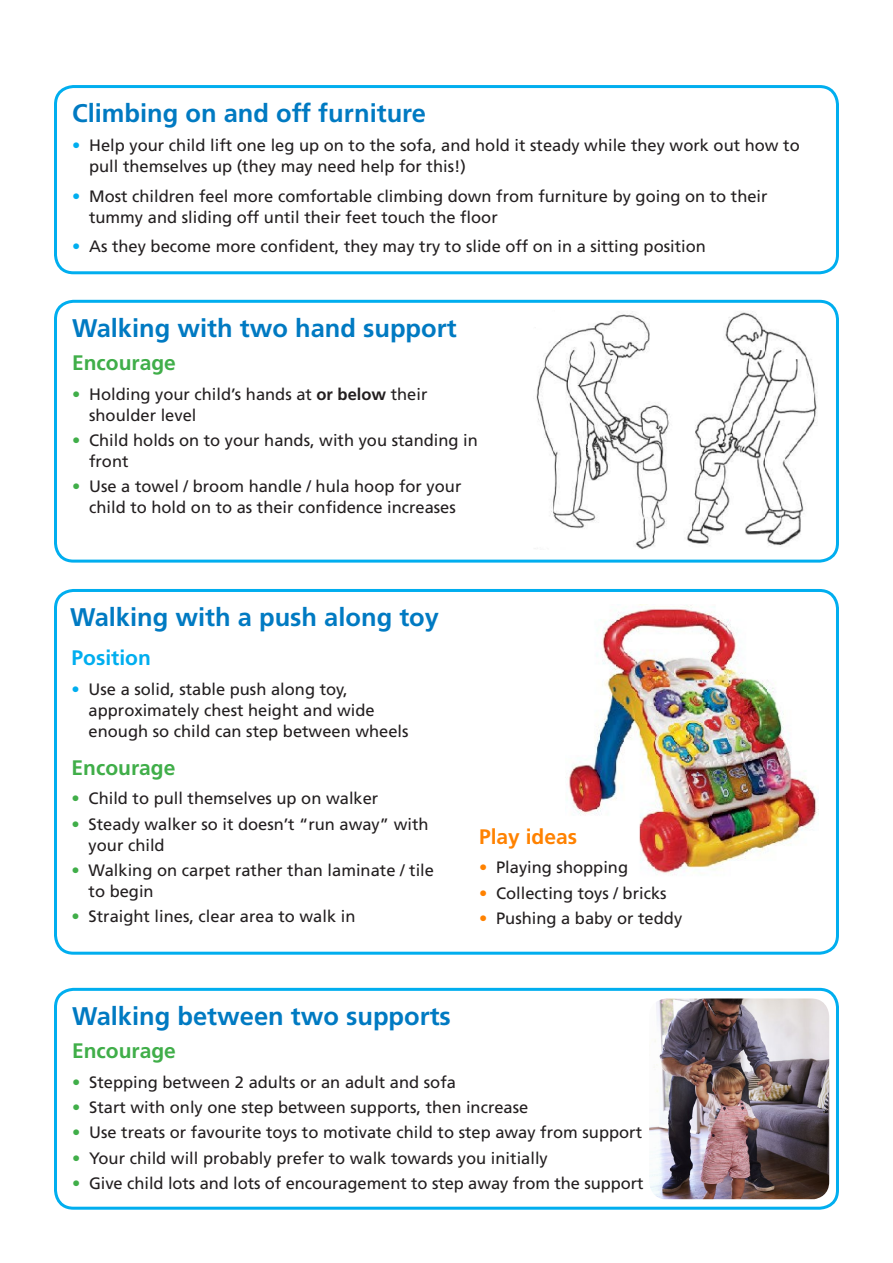
<style>
.page{position:relative;width:893px;height:1263px;background:#fff}
.page>*{position:absolute;margin:0;border:0;box-sizing:border-box;transform-origin:0 0}
.t1{font:700 25.5px "Frutiger";color:#007ac2}
.t2{font:700 21px "Frutiger";color:#40ae49}
.t3{font:700 21px "Frutiger";color:#ff8200}
.t4{font:700 21px "Frutiger";color:#00aeef}
.t5{font:16.5px/21px "Frutiger";color:#231f20}
.s1{color:#00aeef}
.s2{color:#40ae49}
.s3{font-weight:700}
.s4{color:#ff8200}
</style>
<div class="page">
<div style="left:54px;top:85px;width:785px;height:189px;border:3px solid #00aeef;border-radius:18px"></div>
<div style="left:54px;top:988px;width:785px;height:222px;border:3px solid #00aeef;border-radius:18px"></div>
<img style="left:649px;top:998px;width:180px;height:201px">
<div style="left:54px;top:300px;width:785px;height:263px;border:3px solid #00aeef;border-radius:18px"></div>
<img style="left:536px;top:311px;width:281px;height:238px">
<div style="left:54px;top:589px;width:785px;height:366px;border:3px solid #00aeef;border-radius:18px"></div>
<img style="left:569px;top:604px;width:249px;height:271px">
<p class="t1" style="left:72px;top:98px;width:355px">Climbing on and off furniture</p>
<p class="t5" style="left:89px;top:135px;width:712px;text-indent:-17px"><span class="s1">•</span> Help your child lift one leg up on to the sofa, and hold it steady while they work out how to pull themselves up (they may need help for this!)</p>
<p class="t5" style="left:89px;top:186px;width:680px;text-indent:-17px"><span class="s1">•</span> Most children feel more comfortable climbing down from furniture by going on to their tummy and sliding off until their feet touch the floor</p>
<p class="t5" style="left:72px;top:236px;width:635px"><span class="s1">•</span> As they become more confident, they may try to slide off on in a sitting position</p>
<p class="t1" style="left:72px;top:313px;width:386px">Walking with two hand support</p>
<p class="t2" style="left:72px;top:351px;width:105px">Encourage</p>
<p class="t5" style="left:89px;top:383px;width:340px;text-indent:-17px"><span class="s2">•</span> Holding your child’s hands at <span class="s3">or below</span> their shoulder level</p>
<p class="t5" style="left:89px;top:430px;width:390px;text-indent:-17px"><span class="s2">•</span> Child holds on to your hands, with you standing in front</p>
<p class="t5" style="left:89px;top:476px;width:374px;text-indent:-17px"><span class="s2">•</span> Use a towel / broom handle / hula hoop for your child to hold on to as their confidence increases</p>
<p class="t1" style="left:70px;top:602px;width:370px">Walking with a push along toy</p>
<p class="t4" style="left:72px;top:646px;width:81px">Position</p>
<p class="t5" style="left:89px;top:678px;width:321px;text-indent:-17px"><span class="s1">•</span> Use a solid, stable push along toy, approximately chest height and wide enough so child can step between wheels</p>
<p class="t2" style="left:72px;top:755px;width:105px">Encourage</p>
<p class="t5" style="left:72px;top:788px;width:308px"><span class="s2">•</span> Child to pull themselves up on walker</p>
<p class="t5" style="left:89px;top:813px;width:341px;text-indent:-17px"><span class="s2">•</span> Steady walker so it doesn’t “run away” with your child</p>
<p class="t5" style="left:89px;top:859px;width:347px;text-indent:-17px"><span class="s2">•</span> Walking on carpet rather than laminate / tile to begin</p>
<p class="t5" style="left:72px;top:906px;width:285px"><span class="s2">•</span> Straight lines, clear area to walk in</p>
<p class="t3" style="left:479px;top:824px;width:100px">Play ideas</p>
<p class="t5" style="left:479px;top:857px;width:151px"><span class="s4">•</span> Playing shopping</p>
<p class="t5" style="left:479px;top:882px;width:189px"><span class="s4">•</span> Collecting toys / bricks</p>
<p class="t5" style="left:479px;top:907px;width:205px"><span class="s4">•</span> Pushing a baby or teddy</p>
<p class="t1" style="left:72px;top:1001px;width:380px">Walking between two supports</p>
<p class="t2" style="left:72px;top:1039px;width:105px">Encourage</p>
<p class="t5" style="left:72px;top:1071px;width:385px"><span class="s2">•</span> Stepping between 2 adults or an adult and sofa</p>
<p class="t5" style="left:72px;top:1097px;width:458px"><span class="s2">•</span> Start with only one step between supports, then increase</p>
<p class="t5" style="left:72px;top:1122px;width:571px"><span class="s2">•</span> Use treats or favourite toys to motivate child to step away from support</p>
<p class="t5" style="left:72px;top:1147px;width:477px"><span class="s2">•</span> Your child will probably prefer to walk towards you initially</p>
<p class="t5" style="left:72px;top:1172px;width:573px"><span class="s2">•</span> Give child lots and lots of encouragement to step away from the support</p>
</div>
